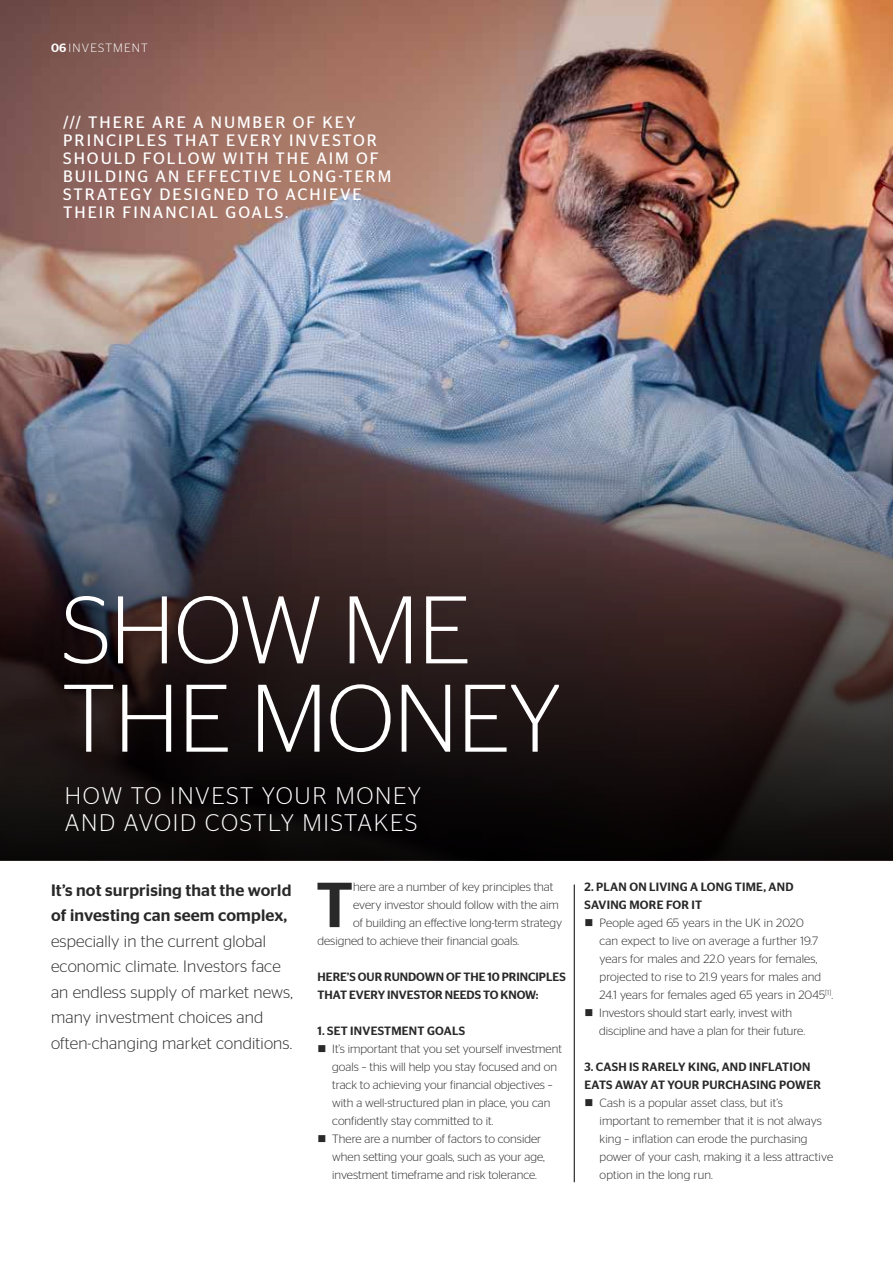
<style>
.page{position:relative;width:893px;height:1263px;background:#fff}
.page>*{position:absolute;margin:0;border:0;box-sizing:border-box;transform-origin:0 0}
.t1{font:300 95.7px/88.3px "Stag Sans";letter-spacing:-.01em;color:#fff}
.t2{font:500 63.45px "Stag Sans";color:#292929}
.t3{font:300 24px/27px "Stag Sans";letter-spacing:.07em;color:#fff}
.t4{font:16.5px/18px "Stag Sans";letter-spacing:.12em;color:#fff}
.t5{font:300 16.5px/25.5px "Stag Sans";letter-spacing:.01em;color:#292929}
.t6{font:500 16.5px/25.5px "Stag Sans";letter-spacing:.01em;color:#292929}
.t7{font:300 12px/18px "Stag Sans";color:#292929}
.t8{font:500 12px/18px "Stag Sans";letter-spacing:.02em;color:#292929}
.t9{font:500 12px/18px "Stag Sans";color:#292929}
.t10{font:300 12px "Stag Sans";letter-spacing:.1em;color:#fff}
.s1{font-weight:500}
</style>
<div class="page">
<img style="left:0;top:0;width:893px;height:307px">
<img style="left:0;top:307px;width:893px;height:145px">
<svg style="left:0;top:452px;width:893px;height:409px;background:#312a2d"></svg>
<hr style="left:574px;top:884px;width:1px;height:298px;background:#000">
<p class="t10" style="left:51px;top:41px;width:98px"><span class="s1">06</span> INVESTMENT</p>
<h3 class="t4" style="left:63px;top:113px;width:330px">/// THERE ARE A NUMBER OF KEY<br>PRINCIPLES THAT EVERY INVESTOR<br>SHOULD FOLLOW WITH THE AIM OF<br>BUILDING AN EFFECTIVE LONG-TERM<br>STRATEGY DESIGNED TO ACHIEVE<br>THEIR FINANCIAL GOALS.</h3>
<h1 class="t1" style="left:62px;top:584px;width:501px">SHOW ME<br>THE MONEY</h1>
<h3 class="t3" style="left:65px;top:782px;width:358px">HOW TO INVEST YOUR MONEY<br>AND AVOID COSTLY MISTAKES</h3>
<h3 class="t6" style="left:51px;top:877px;width:242px">It’s not surprising that the world of investing can seem complex,</h3>
<h3 class="t5" style="left:51px;top:928px;width:243px">especially in the current global economic climate. Investors face an endless supply of market news, many investment choices and often-changing market conditions.</h3>
<h2 class="t2" style="left:316px;top:868px;width:39px">T</h2>
<p class="t7" style="left:353px;top:878px;width:202px">here are a number of key principles that</p>
<p class="t7" style="left:353px;top:896px;width:207px">every investor should follow with the aim</p>
<p class="t7" style="left:353px;top:914px;width:210px">of building an effective long-term strategy</p>
<p class="t7" style="left:317px;top:932px;width:203px">designed to achieve their financial goals.</p>
<p class="t9" style="left:318px;top:968px;width:250px">HERE’S OUR RUNDOWN OF THE 10 PRINCIPLES<br>THAT EVERY INVESTOR NEEDS TO KNOW:</p>
<p class="t8" style="left:317px;top:1022px;width:149px">1. SET INVESTMENT GOALS</p>
<p class="t7" style="left:332px;top:1040px;width:231px;text-indent:-15px">■ It’s important that you set yourself investment goals – this will help you stay focused and on track to achieving your financial objectives – with a well-structured plan in place, you can confidently stay committed to it.</p>
<p class="t7" style="left:332px;top:1130px;width:214px;text-indent:-15px">■ There are a number of factors to consider when setting your goals, such as your age, investment timeframe and risk tolerance.</p>
<p class="t8" style="left:584px;top:878px;width:211px">2. PLAN ON LIVING A LONG TIME, AND<br>SAVING MORE FOR IT</p>
<p class="t7" style="left:600px;top:914px;width:235px;text-indent:-15px">■ People aged 65 years in the UK in 2020<br>can expect to live on average a further 19.7 years for males and 22.0 years for females, projected to rise to 21.9 years for males and 24.1 years for females aged 65 years in 2045<sup>[1]</sup>.</p>
<p class="t7" style="left:599px;top:1004px;width:207px;text-indent:-15px">■ Investors should start early, invest with discipline and have a plan for their future.</p>
<p class="t8" style="left:584px;top:1058px;width:238px">3. CASH IS RARELY KING, AND INFLATION<br>EATS AWAY AT YOUR PURCHASING POWER</p>
<p class="t7" style="left:600px;top:1094px;width:235px;text-indent:-15px">■ Cash is a popular asset class, but it’s important to remember that it is not always king – inflation can erode the purchasing power of your cash, making it a less attractive option in the long run.</p>
</div>
